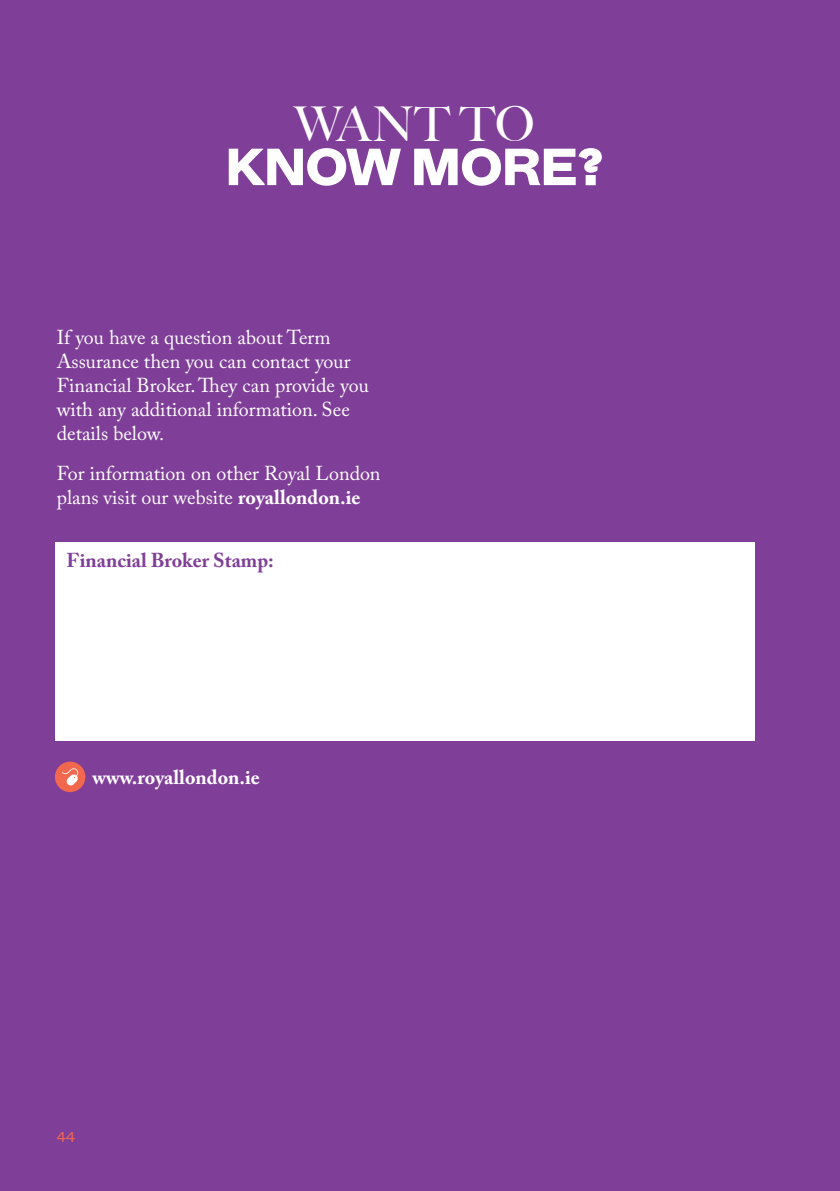
<style>
.page{position:relative;width:840px;height:1191px;background:#fff}
.page>*{position:absolute;margin:0;border:0;box-sizing:border-box;transform-origin:0 0}
.t1{font:900 52px "Grot";letter-spacing:-.005em;color:#fff}
.t2{font:500 48px "Big Caslon";color:#fff}
.t3{font:20px/24px "Adobe Caslon Pro";color:#fff}
.t4{font:700 20px "Adobe Caslon Pro";color:#7f3f98}
.t5{font:700 20px "Adobe Caslon Pro";color:#fff}
.t6{font:14px "Grot";color:#f2684e}
.s1{font-weight:700}
</style>
<div class="page">
<div style="left:0;top:0;width:839px;height:1191px;background:#7f3f98"></div>
<div style="left:55px;top:542px;width:699px;height:199px;background:#fff"></div>
<div style="left:55px;top:761px;width:30px;height:31px;background:#f2684e;border-radius:50%"></div>
<svg style="left:62px;top:768px;width:17px;height:18px"></svg>
<h2 class="t2" style="left:294px;top:85px;width:241px">WANT TO</h2>
<h1 class="t1" style="left:225px;top:130px;width:379px">KNOW MORE?</h1>
<p class="t3" style="left:57px;top:325px;width:313px">If you have a question about Term<br>Assurance then you can contact your<br>Financial Broker. They can provide you with any additional information. See details below.</p>
<p class="t3" style="left:57px;top:461px;width:325px">For information on other Royal London plans visit our website <span class="s1">royallondon.ie</span></p>
<p class="t4" style="left:66px;top:548px;width:209px">Financial Broker Stamp:</p>
<p class="t5" style="left:92px;top:765px;width:169px">www.royallondon.ie</p>
<p class="t6" style="left:57px;top:1128px;width:20px">44</p>
</div>
